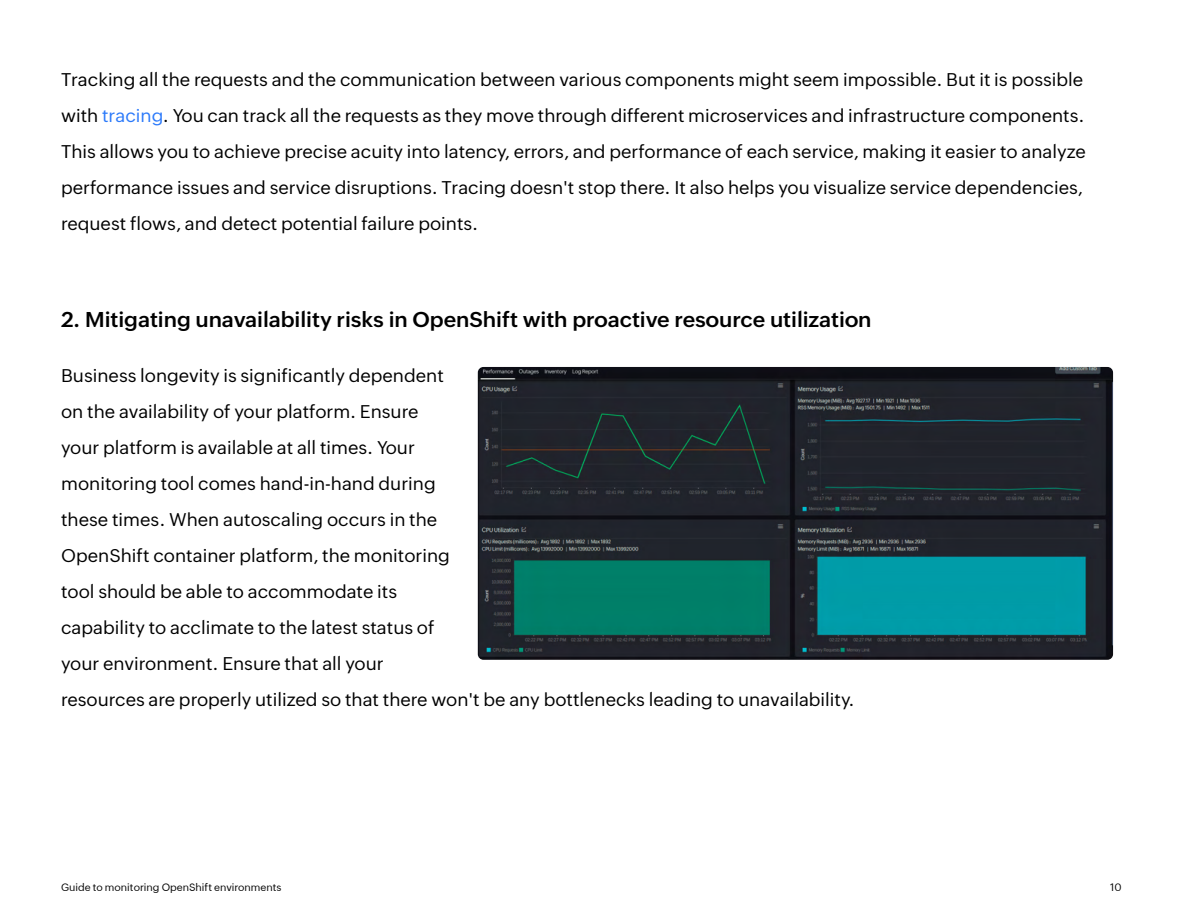
<style>
.page{position:relative;width:1188px;height:918px;background:#fff}
.page>*{position:absolute;margin:0;border:0;box-sizing:border-box;transform-origin:0 0}
.t1{font:600 21px "Zoho Puvi";color:#000}
.t2{font:18px/36px "Zoho Puvi";color:#000}
.t3{font:10.5px "Zoho Puvi";color:#000}
.s1{color:#2c7afa}
</style>
<div class="page">
<img style="left:478px;top:367px;width:635px;height:293px">
<p class="t2" style="left:61px;top:60px;width:1026px">Tracking all the requests and the communication between various components might seem impossible. But it is possible with <span class="s1">tracing</span>. You can track all the requests as they move through different microservices and infrastructure components.<br>This allows you to achieve precise acuity into latency, errors, and performance of each service, making it easier to analyze performance issues and service disruptions. Tracing doesn't stop there. It also helps you visualize service dependencies, request flows, and detect potential failure points.</p>
<p class="t1" style="left:61px;top:303px;width:812px">2. Mitigating unavailability risks in OpenShift with proactive resource utilization</p>
<p class="t2" style="left:61px;top:356px;width:390px">Business longevity is significantly dependent on the availability of your platform. Ensure your platform is available at all times. Your monitoring tool comes hand-in-hand during these times. When autoscaling occurs in the OpenShift container platform, the monitoring tool should be able to accommodate its capability to acclimate to the latest status of</p>
<p class="t2" style="left:61px;top:644px;width:795px">your environment. Ensure that all your<br>resources are properly utilized so that there won't be any bottlenecks leading to unavailability.</p>
<p class="t3" style="left:61px;top:880px;width:222px">Guide to monitoring OpenShift environments</p>
<p class="t3" style="left:1110px;top:880px;width:13px">10</p>
</div>
